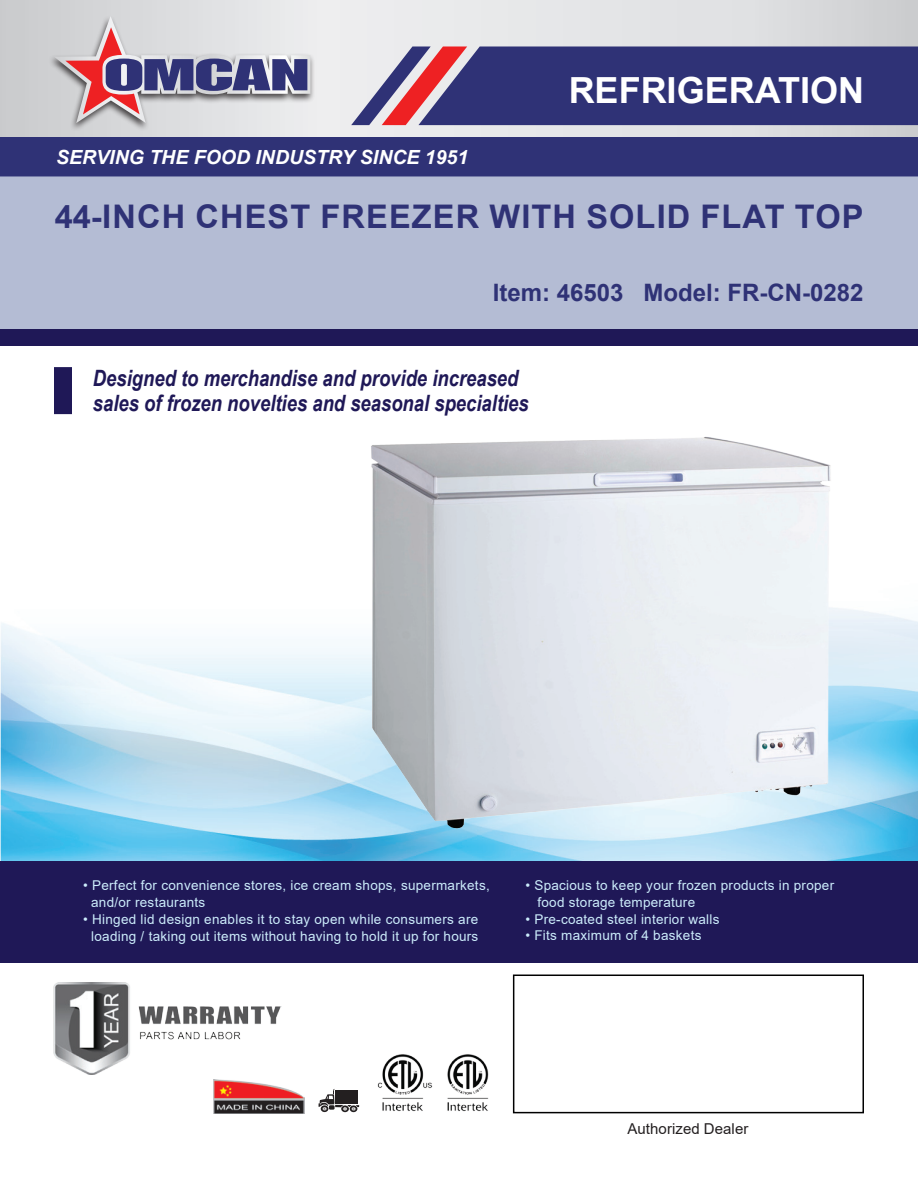
<style>
.page{position:relative;width:918px;height:1188px;background:#fff}
.page>*{position:absolute;margin:0;border:0;box-sizing:border-box;transform-origin:0 0}
.t1{font:700 36px "Arial";color:#fff}
.t2{font:700 32.55px "Arial";letter-spacing:.035em;color:#2f3276}
.t3{font:700 24px "Arial";color:#2f3276}
.t4{font:italic 700 22.5px/25.5px "Arial Narrow";color:#1f1857}
.t5{font:italic 700 19.5px "Arial";color:#fff}
.t6{font:15px "Arial";letter-spacing:.005em;color:#231f20}
.t7{font:13.5px/16.8px "Arial";letter-spacing:.02em;color:#ccecfb}
</style>
<div class="page">
<svg style="left:0;top:0;width:918px;height:137px;background:#dedfe1"></svg>
<div style="left:0;top:137px;width:918px;height:39px;background:#2f3276"></div>
<svg style="left:351px;top:46px;width:567px;height:79px;background:#4a447e"></svg>
<div style="left:48px;top:14px;width:268px;height:117px;background:#231f20;opacity:.8"></div>
<svg style="left:54px;top:16px;width:256px;height:107px;background:#b9aebc"></svg>
<div style="left:0;top:176px;width:918px;height:154px;background:#b4bcd4"></div>
<div style="left:513px;top:975px;width:351px;height:138px;border:2px solid #000"></div>
<img style="left:214px;top:1079px;width:91px;height:34px">
<div style="left:321px;top:1105px;width:7px;height:7px;background:#2e2a2b;border-radius:50%"></div>
<div style="left:350px;top:1105px;width:7px;height:7px;background:#231f20;border-radius:50%"></div>
<svg style="left:319px;top:1089px;width:40px;height:22px"></svg>
<div style="left:0;top:330px;width:918px;height:16px;background:#1f1857"></div>
<img style="left:54px;top:983px;width:228px;height:91px">
<img style="left:377px;top:1054px;width:112px;height:58px">
<img style="left:0;top:609px;width:918px;height:252px">
<div style="left:0;top:861px;width:918px;height:101px;background:#1f1857"></div>
<div style="left:54px;top:367px;width:18px;height:47px;background:#1f1857"></div>
<img style="left:356px;top:437px;width:490px;height:403px">
<h3 class="t5" style="left:56px;top:144px;width:414px">SERVING THE FOOD INDUSTRY SINCE 1951</h3>
<h1 class="t1" style="left:569px;top:65px;width:297px">REFRIGERATION</h1>
<h2 class="t2" style="left:55px;top:193px;width:310px">44-INCH CHEST FREE</h2>
<h2 class="t2" style="left:412px;top:193px;width:453px">ZER WITH SOLID FLAT TOP</h2>
<h3 class="t3" style="left:493px;top:276px;width:372px">ITEM: 46503 MODEL: FR-CN-0282</h3>
<h3 class="t4" style="left:93px;top:364px;width:437px">Designed to merchandise and provide increased sales of frozen novelties and seasonal specialties</h3>
<p class="t7" style="left:91px;top:877px;width:400px;text-indent:-8px">• Perfect for convenience stores, ice cream shops, supermarkets, and/or restaurants</p>
<p class="t7" style="left:83px;top:910px;width:397px;text-align:center">• Hinged lid design enables it to stay open while consumers are loading / taking out items without having to hold it up for hours</p>
<p class="t7" style="left:537px;top:877px;width:298px;text-indent:-12px">• Spacious to keep your frozen products in proper food storage temperature</p>
<p class="t7" style="left:525px;top:910px;width:196px">• Pre-coated steel interior walls</p>
<p class="t7" style="left:525px;top:927px;width:178px">• Fits maximum of 4 baskets</p>
<p class="t6" style="left:628px;top:1119px;width:122px">Authorized Dealer</p>
</div>
